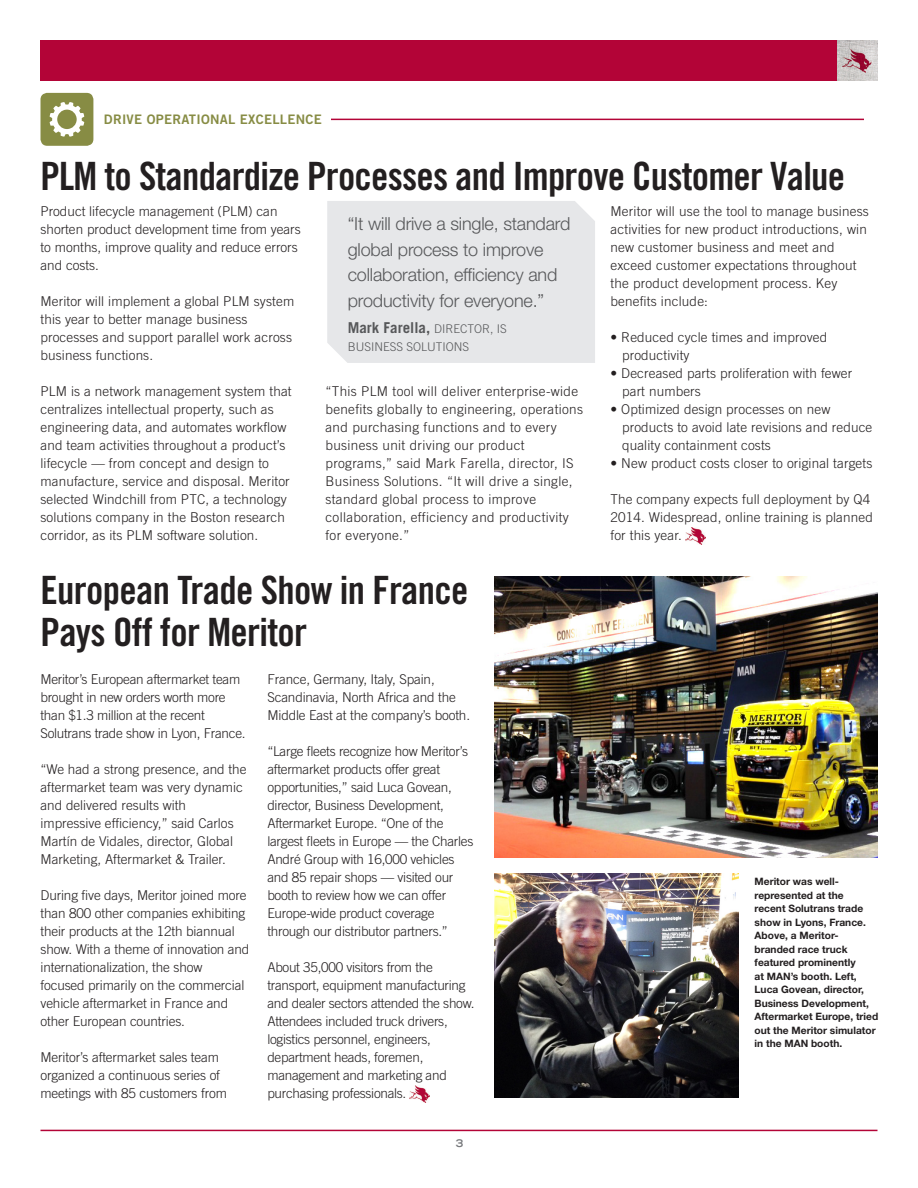
<style>
.page{position:relative;width:918px;height:1188px;background:#fff}
.page>*{position:absolute;margin:0;border:0;box-sizing:border-box;transform-origin:0 0}
.t1{font:39px/42px "Trade Gothic LT Std Bd Cn 20";letter-spacing:-.02em;color:#231f20}
.t2{font:300 18px/25.5px "Helvetica Neue LT Std";letter-spacing:-.01em;color:#57585a}
.t3{font:700 15px "Trade Gothic LT Std";color:#57585a}
.t4{font:300 13.5px/18px "Trade Gothic LT Std";color:#231f20}
.t5{font:300 13.5px/18px "Trade Gothic LT Std";letter-spacing:-.02em;color:#231f20}
.t6{font:300 13.5px/18px "Trade Gothic LT Std";letter-spacing:.025em;color:#231f20}
.t7{font:13.2px "Trade Gothic LT Std Bd 2";letter-spacing:.02em;color:#878c44}
.t8{font:300 12px "Trade Gothic LT Std";color:#57585a}
.t9{font:700 expanded 10.5px "Trade Gothic LT Std";color:#76787b}
.t10{font:700 10.2px/13.5px "Helvetica Neue LT Std";color:#231f20}
.s1{font-weight:300;font-size:12px}
</style>
<div class="page">
<div style="left:40px;top:40px;width:802px;height:41px;background:#b30437"></div>
<img style="left:837px;top:40px;width:41px;height:41px">
<img style="left:837px;top:49px;width:41px;height:24px">
<hr style="left:40px;top:1130px;width:838px;height:1px;background:#b30437">
<img style="left:685px;top:528px;width:21px;height:16px">
<img style="left:495px;top:874px;width:244px;height:224px">
<img style="left:495px;top:576px;width:383px;height:282px">
<img style="left:409px;top:1085px;width:21px;height:17px">
<div style="left:327px;top:201px;width:268px;height:162px;background:#e6e7e9"></div>
<hr style="left:45px;top:119px;width:819px;height:1px;background:#b30437">
<div style="left:87px;top:103px;width:243px;height:35px;background:#fff"></div>
<div style="left:41px;top:93px;width:52px;height:53px;background:#878c44;border-radius:7px"></div>
<svg style="left:50px;top:102px;width:34px;height:35px"></svg>
<p class="t7" style="left:104px;top:111px;width:219px">DRIVE OPERATIONAL EXCELLENCE</p>
<p class="t1" style="left:40px;top:155px;width:806px">PLM to Standardize Processes and Improve Customer Value</p>
<p class="t4" style="left:40px;top:202px;width:262px">Product lifecycle management (PLM) can shorten product development time from years to months, improve quality and reduce errors and costs.</p>
<p class="t4" style="left:40px;top:292px;width:255px">Meritor will implement a global PLM system this year to better manage business processes and support parallel work across business functions.</p>
<p class="t4" style="left:40px;top:382px;width:253px">PLM is a network management system that centralizes intellectual property, such as engineering data, and automates workflow and team activities throughout a product’s lifecycle — from concept and design to manufacture, service and disposal. Meritor selected Windchill from PTC, a technology solutions company in the Boston research corridor, as its PLM software solution.</p>
<p class="t6" style="left:326px;top:382px;width:259px">“This PLM tool will deliver enterprise-wide benefits globally to engineering, operations and purchasing functions and to every business unit driving our product programs,” said Mark Farella, director, IS Business Solutions. “It will drive a single, standard global process to improve collaboration, efficiency and productivity for everyone.”</p>
<p class="t2" style="left:348px;top:211px;width:224px">“It will drive a single, standard global process to improve collaboration, efficiency and productivity for everyone.”</p>
<p class="t3" style="left:348px;top:318px;width:161px">Mark Farella, <span class="s1">DIRECTOR, IS</span></p>
<p class="t8" style="left:348px;top:339px;width:123px">BUSINESS SOLUTIONS</p>
<p class="t1" style="left:40px;top:569px;width:430px">European Trade Show in France<br>Pays Off for Meritor</p>
<p class="t5" style="left:40px;top:670px;width:207px">Meritor’s European aftermarket team brought in new orders worth more than $1.3 million at the recent Solutrans trade show in Lyon, France.</p>
<p class="t4" style="left:40px;top:760px;width:208px">“We had a strong presence, and the aftermarket team was very dynamic and delivered results with impressive efficiency,” said Carlos Martín de Vidales, director, Global Marketing, Aftermarket &amp; Trailer.</p>
<p class="t4" style="left:40px;top:886px;width:210px">During five days, Meritor joined more than 800 other companies exhibiting their products at the 12th biannual show. With a theme of innovation and internationalization, the show focused primarily on the commercial vehicle aftermarket in France and other European countries.</p>
<p class="t4" style="left:40px;top:1048px;width:188px">Meritor’s aftermarket sales team organized a continuous series of meetings with 85 customers from</p>
<p class="t4" style="left:267px;top:670px;width:204px">France, Germany, Italy, Spain,<br>Scandinavia, North Africa and the<br>Middle East at the company’s booth.</p>
<p class="t5" style="left:267px;top:742px;width:208px">“Large fleets recognize how Meritor’s aftermarket products offer great opportunities,” said Luca Govean, director, Business Development, Aftermarket Europe. “One of the largest fleets in Europe — the Charles André Group with 16,000 vehicles and 85 repair shops — visited our booth to review how we can offer Europe-wide product coverage through our distributor partners.”</p>
<p class="t5" style="left:267px;top:958px;width:209px">About 35,000 visitors from the transport, equipment manufacturing and dealer sectors attended the show.<br>Attendees included truck drivers, logistics personnel, engineers, department heads, foremen, management and marketing and purchasing professionals.</p>
<p class="t9" style="left:456px;top:1137px;width:9px">3</p>
<p class="t4" style="left:610px;top:202px;width:260px">Meritor will use the tool to manage business activities for new product introductions, win new customer business and meet and exceed customer expectations throughout the product development process. Key benefits include:</p>
<p class="t4" style="left:622px;top:328px;width:207px;text-indent:-12px">• Reduced cycle times and improved productivity</p>
<p class="t4" style="left:622px;top:364px;width:232px;text-indent:-12px">• Decreased parts proliferation with fewer part numbers</p>
<p class="t4" style="left:622px;top:400px;width:252px;text-indent:-12px">• Optimized design processes on new products to avoid late revisions and reduce quality containment costs</p>
<p class="t4" style="left:610px;top:454px;width:263px">• New product costs closer to original targets</p>
<p class="t4" style="left:610px;top:490px;width:264px">The company expects full deployment by Q4<br>2014. Widespread, online training is planned for this year.</p>
<p class="t10" style="left:755px;top:874px;width:125px">Meritor was well&shy;represented at the<br>recent Solutrans trade show in Lyons, France.<br>Above, a Meritor&shy;branded race truck featured prominently<br>at MAN’s booth. Left,<br>Luca Govean, director,<br>Business Development,<br>Aftermarket Europe, tried out the Meritor simulator in the MAN booth.</p>
</div>
